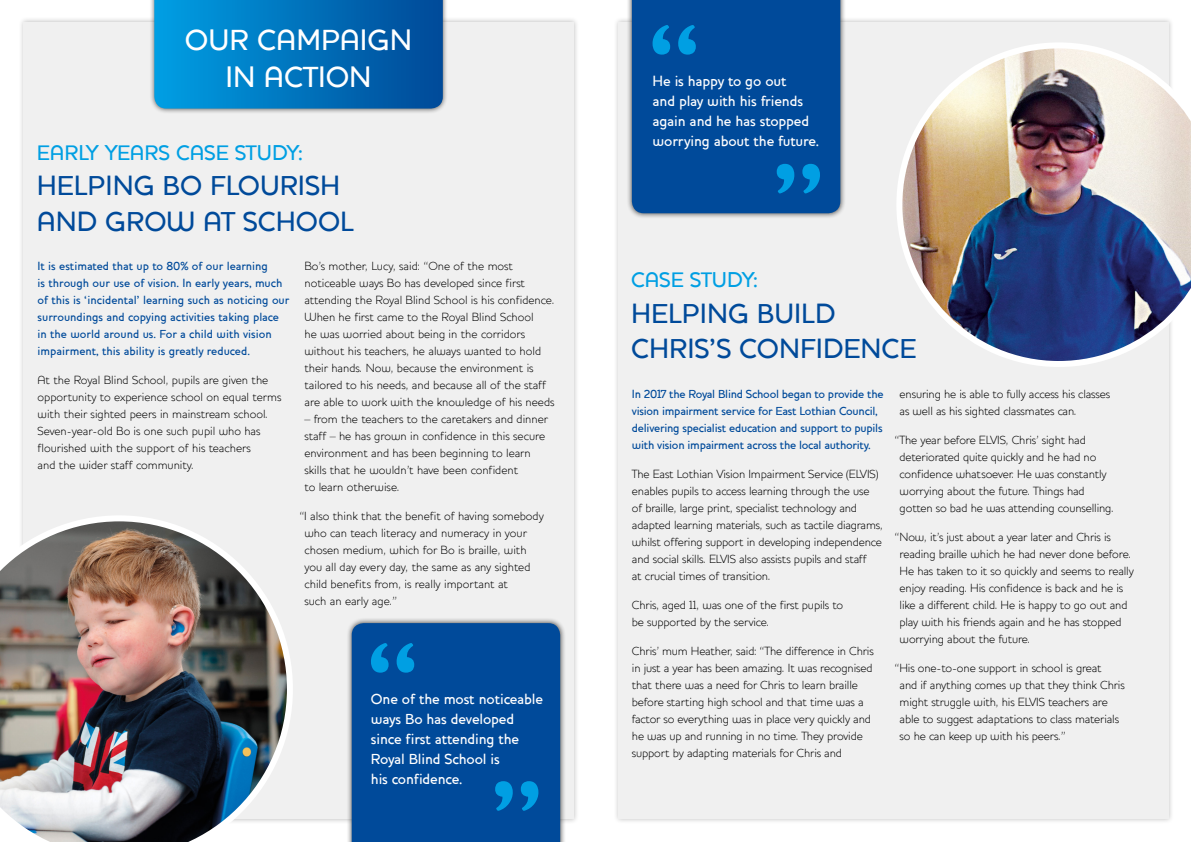
<style>
.page{position:relative;width:1191px;height:842px;background:#fff}
.page>*{position:absolute;margin:0;border:0;box-sizing:border-box;transform-origin:0 0}
.t1{font:500 30px/37px "Houschka";color:#fff;text-align:center}
.t2{font:500 28.2px/35.8px "Houschka";color:#004a9a}
.t3{font:500 21.7px "Houschka";color:#009fe3}
.t4{font:500 15px/20px "Houschka";letter-spacing:-.01em;color:#fff}
.t5{font:300 12px/17px "Houschka";letter-spacing:-.01em;color:#000}
.t6{font:500 12px/17px "Houschka";letter-spacing:-.005em;color:#004a9a}
</style>
<div class="page">
<div style="left:18px;top:17px;width:561px;height:807px;background:#000;opacity:.25"></div>
<div style="left:24px;top:22px;width:549px;height:797px;background:#f0f0f0"></div>
<img style="left:0;top:515px;width:293px;height:327px">
<div style="left:149px;top:0;width:299px;height:114px;background:#000;opacity:.65"></div>
<svg style="left:154px;top:0;width:289px;height:109px;background:#0174bc"></svg>
<div style="left:346px;top:618px;width:219px;height:224px;background:#000;opacity:.65"></div>
<div style="left:352px;top:623px;width:208px;height:219px;background:#004a9a"></div>
<svg style="left:371px;top:643px;width:43px;height:30px"></svg>
<svg style="left:495px;top:781px;width:43px;height:30px"></svg>
<div style="left:613px;top:17px;width:561px;height:807px;background:#000;opacity:.25"></div>
<div style="left:618px;top:22px;width:550px;height:797px;background:#f0f0f0"></div>
<img style="left:897px;top:42px;width:294px;height:325px">
<div style="left:626px;top:0;width:219px;height:219px;background:#000;opacity:.65"></div>
<div style="left:632px;top:0;width:208px;height:213px;background:#004a9a"></div>
<svg style="left:652px;top:25px;width:44px;height:30px"></svg>
<svg style="left:776px;top:164px;width:44px;height:29px"></svg>
<h1 class="t1" style="left:185px;top:21px;width:229px">OUR CAMPAIGN<br>IN ACTION</h1>
<h3 class="t3" style="left:37px;top:139px;width:268px">EARLY YEARS CASE STUDY:</h3>
<h2 class="t2" style="left:37px;top:168px;width:319px">HELPING BO FLOURISH<br>AND GROW AT SCHOOL</h2>
<p class="t6" style="left:38px;top:257px;width:253px">It is estimated that up to 80% of our learning<br>is through our use of vision. In early years, much of this is ‘incidental’ learning such as noticing our surroundings and copying activities taking place in the world around us. For a child with vision impairment, this ability is greatly reduced.</p>
<p class="t5" style="left:38px;top:371px;width:245px">At the Royal Blind School, pupils are given the opportunity to experience school on equal terms with their sighted peers in mainstream school.<br>Seven-year-old Bo is one such pupil who has flourished with the support of his teachers<br>and the wider staff community.</p>
<p class="t5" style="left:304px;top:257px;width:252px">Bo’s mother, Lucy, said: “One of the most noticeable ways Bo has developed since first attending the Royal Blind School is his confidence.<br>When he first came to the Royal Blind School<br>he was worried about being in the corridors without his teachers, he always wanted to hold their hands. Now, because the environment is tailored to his needs, and because all of the staff are able to work with the knowledge of his needs</p>
<p class="t5" style="left:304px;top:410px;width:245px">– from the teachers to the caretakers and dinner staff – he has grown in confidence in this secure environment and has been beginning to learn skills that he wouldn’t have been confident<br>to learn otherwise.</p>
<p class="t5" style="left:304px;top:507px;width:241px;text-indent:-5px">“I also think that the benefit of having somebody who can teach literacy and numeracy in your chosen medium, which for Bo is braille, with you all day every day, the same as any sighted child benefits from, is really important at<br>such an early age.”</p>
<p class="t4" style="left:371px;top:689px;width:174px">One of the most noticeable ways Bo has developed since first attending the<br>Royal Blind School is<br>his confidence.</p>
<p class="t4" style="left:652px;top:71px;width:168px">He is happy to go out<br>and play with his friends again and he has stopped worrying about the future.</p>
<h3 class="t3" style="left:631px;top:267px;width:128px">CASE STUDY:</h3>
<h2 class="t2" style="left:631px;top:295px;width:286px">HELPING BUILD<br>CHRIS’S CONFIDENCE</h2>
<p class="t6" style="left:632px;top:385px;width:253px">In 2017 the Royal Blind School began to provide the vision impairment service for East Lothian Council, delivering specialist education and support to pupils with vision impairment across the local authority.</p>
<p class="t5" style="left:632px;top:465px;width:252px">The East Lothian Vision Impairment Service (ELVIS) enables pupils to access learning through the use of braille, large print, specialist technology and adapted learning materials, such as tactile diagrams, whilst offering support in developing independence and social skills. ELVIS also assists pupils and staff<br>at crucial times of transition.</p>
<p class="t5" style="left:632px;top:596px;width:213px">Chris, aged 11, was one of the first pupils to be supported by the service.</p>
<p class="t5" style="left:632px;top:642px;width:243px">Chris’ mum Heather, said: “The difference in Chris in just a year has been amazing. It was recognised that there was a need for Chris to learn braille before starting high school and that time was a factor so everything was in place very quickly and he was up and running in no time. They provide support by adapting materials for Chris and</p>
<p class="t5" style="left:899px;top:385px;width:212px">ensuring he is able to fully access his classes as well as his sighted classmates can.</p>
<p class="t5" style="left:899px;top:431px;width:216px;text-indent:-5px">“The year before ELVIS, Chris’ sight had deteriorated quite quickly and he had no confidence whatsoever. He was constantly worrying about the future. Things had gotten so bad he was attending counselling.</p>
<p class="t5" style="left:899px;top:528px;width:236px;text-indent:-5px">“Now, it’s just about a year later and Chris is reading braille which he had never done before.<br>He has taken to it so quickly and seems to really enjoy reading. His confidence is back and he is like a different child. He is happy to go out and play with his friends again and he has stopped worrying about the future.</p>
<p class="t5" style="left:899px;top:659px;width:227px;text-indent:-5px">“His one-to-one support in school is great<br>and if anything comes up that they think Chris might struggle with, his ELVIS teachers are able to suggest adaptations to class materials so he can keep up with his peers.”</p>
</div>
